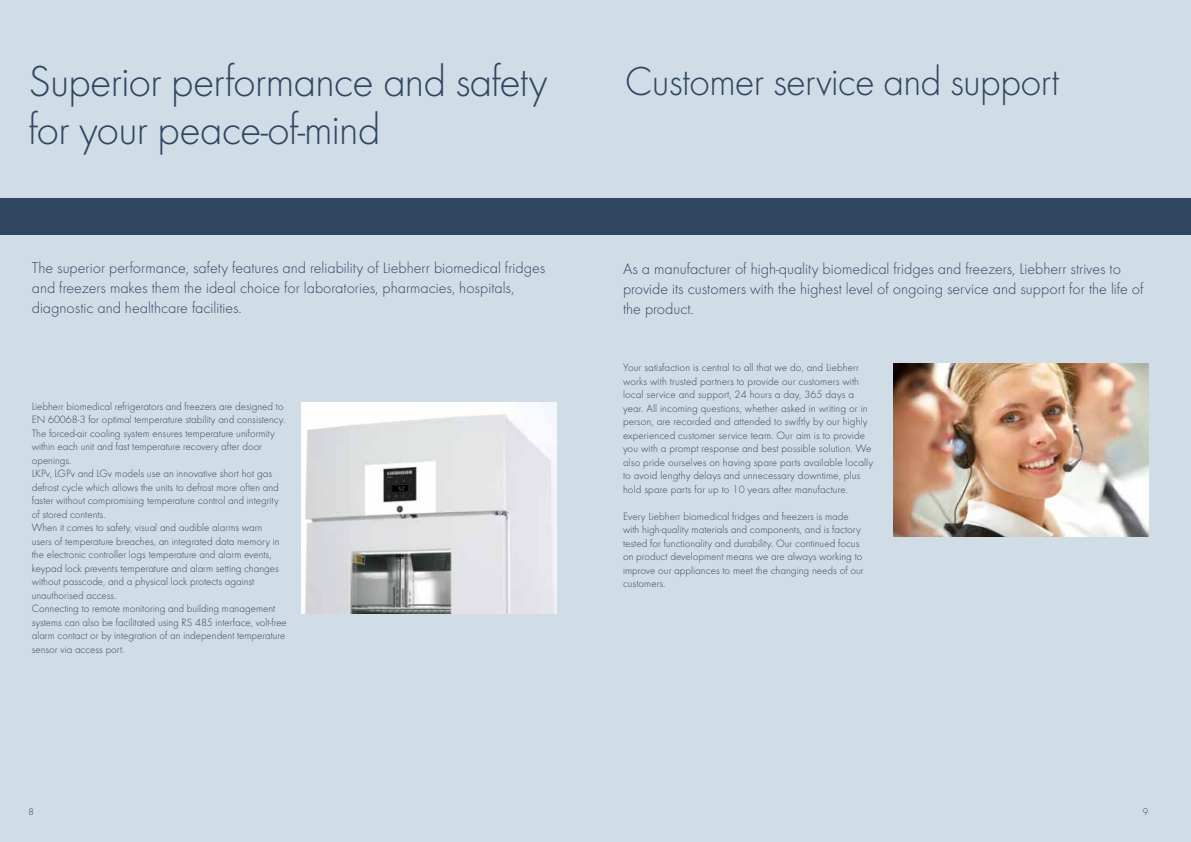
<style>
.page{position:relative;width:1191px;height:842px;background:#d0dde7}
.page>*{position:absolute;margin:0;border:0;box-sizing:border-box;transform-origin:0 0}
.t1{font:300 45px/48px "Futura";letter-spacing:-.02em;color:#2f4661}
.t2{font:300 42px "Futura";letter-spacing:-.02em;color:#2f4661}
.t3{font:300 16px/20px "Futura";color:#2f4661}
.t4{font:300 11px/13.5px "Futura";color:#2f4661}
.t5{font:300 10px "Futura";color:#2f4661}
</style>
<div class="page">
<div style="left:0;top:198px;width:1191px;height:37px;background:#2f4661"></div>
<img style="left:893px;top:364px;width:255px;height:172px">
<img style="left:301px;top:402px;width:255px;height:211px">
<h1 class="t1" style="left:28px;top:57px;width:521px">Superior performance and safety for your peace-of-mind</h1>
<h2 class="t2" style="left:625px;top:57px;width:436px">Customer service and support</h2>
<h3 class="t3" style="left:32px;top:258px;width:515px">The superior performance, safety features and reliability of Liebherr biomedical fridges and freezers makes them the ideal choice for laboratories, pharmacies, hospitals, diagnostic and healthcare facilities.</h3>
<p class="t4" style="left:32px;top:400px;width:257px">Liebherr biomedical refrigerators and freezers are designed to EN 60068-3 for optimal temperature stability and consistency.<br>The forced-air cooling system ensures temperature uniformity within each unit and fast temperature recovery after door openings.<br>LKPv, LGPv and LGv models use an innovative short hot gas defrost cycle which allows the units to defrost more often and faster without compromising temperature control and integrity of stored contents.<br>When it comes to safety, visual and audible alarms warn<br>users of temperature breaches, an integrated data memory in the electronic controller logs temperature and alarm events, keypad lock prevents temperature and alarm setting changes without passcode, and a physical lock protects against unauthorised access.<br>Connecting to remote monitoring and building management systems can also be facilitated using RS 485 interface, volt-free alarm contact or by integration of an independent temperature sensor via access port.</p>
<h3 class="t3" style="left:623px;top:259px;width:522px">As a manufacturer of high-quality biomedical fridges and freezers, Liebherr strives to provide its customers with the highest level of ongoing service and support for the life of the product.</h3>
<p class="t4" style="left:623px;top:361px;width:252px">Your satisfaction is central to all that we do, and Liebherr works with trusted partners to provide our customers with local service and support, 24 hours a day, 365 days a year. All incoming questions, whether asked in writing or in person, are recorded and attended to swiftly by our highly experienced customer service team. Our aim is to provide you with a prompt response and best possible solution. We also pride ourselves on having spare parts available locally to avoid lengthy delays and unnecessary downtime, plus hold spare parts for up to 10 years after manufacture.</p>
<p class="t4" style="left:623px;top:509px;width:242px">Every Liebherr biomedical fridges and freezers is made with high-quality materials and components, and is factory tested for functionality and durability. Our continued focus on product development means we are always working to improve our appliances to meet the changing needs of our customers.</p>
<p class="t5" style="left:28px;top:806px;width:21px">8 8</p>
<p class="t5" style="left:1143px;top:806px;width:7px">9</p>
</div>
